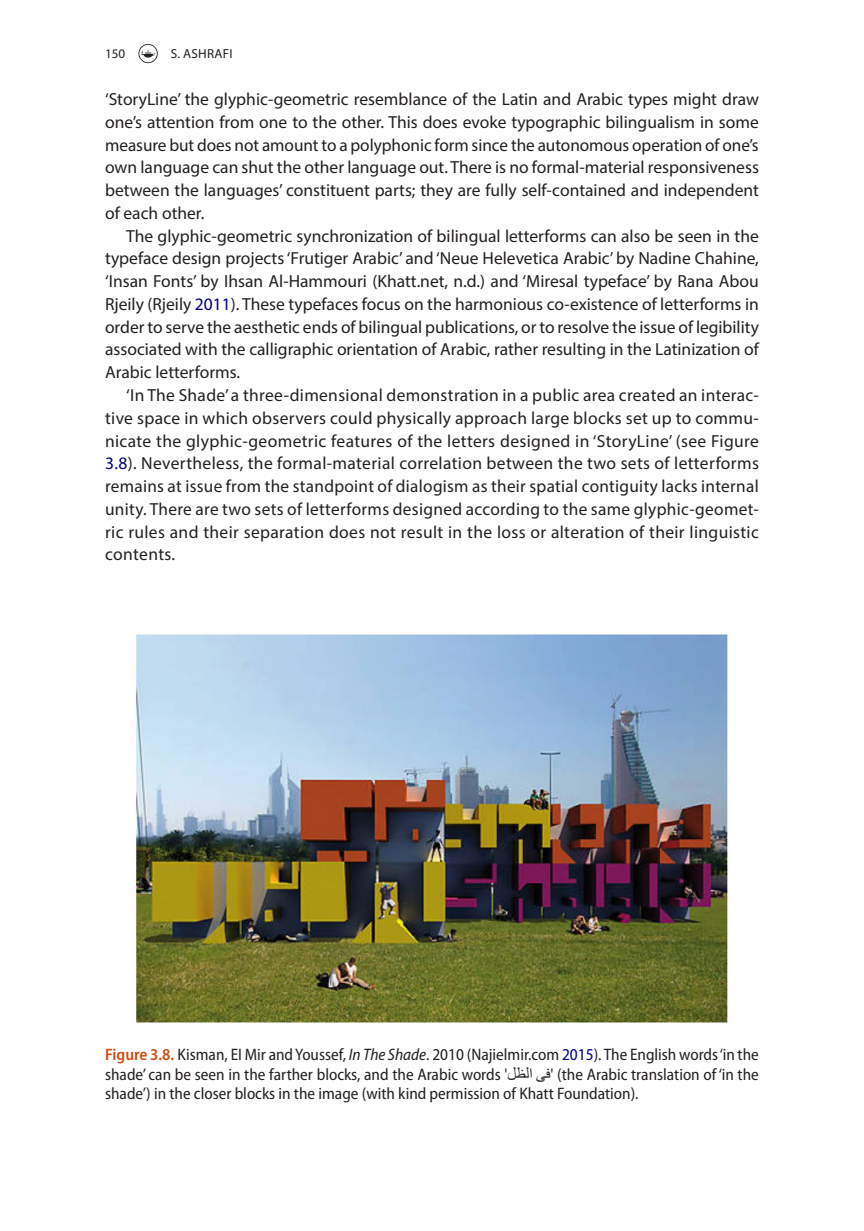
<style>
.page{position:relative;width:864px;height:1231px;background:#fff}
.page>*{position:absolute;margin:0;border:0;box-sizing:border-box;transform-origin:0 0}
.t1{font:17.5px/22.8px "Myriad Pro";color:#231f20;text-align:justify}
.t2{font:semi-condensed 16.62px/19.2px "Myriad Pro";color:#231f20;text-align:justify}
.t3{font:13.12px "Myriad Pro";letter-spacing:.01em;color:#231f20}
.s1{color:#000080}
.s2{font-weight:600;color:#cc4e12}
.s3{font-style:italic}
.s4{font-family:"Times New Roman PSMT unicode";font-stretch:normal}
</style>
<div class="page">
<svg style="left:138px;top:44px;width:20px;height:19px"></svg>
<img style="left:135px;top:634px;width:593px;height:389px">
<p class="t3" style="left:105px;top:45px;width:22px">150</p>
<p class="t3" style="left:171px;top:45px;width:51px">S. Ash rafi</p>
<p class="t1" style="left:105px;top:87px;width:655px">‘StoryLine’ the glyphic-geometric resemblance of the Latin and Arabic types might draw one’s attention from one to the other. This does evoke typographic bilingualism in some measure but does not amount to a polyphonic form since the autonomous operation of one’s own language can shut the other language out. There is no formal-material responsiveness between the languages’ constituent parts; they are fully self-contained and independent of each other.</p>
<p class="t1" style="left:105px;top:224px;width:655px;text-indent:21px">The glyphic-geometric synchronization of bilingual letterforms can also be seen in the typeface design projects ‘Frutiger Arabic’ and ‘Neue Helevetica Arabic’ by Nadine Chahine, ‘Insan Fonts’ by Ihsan Al-Hammouri (Khatt.net, n.d.) and ‘Miresal typeface’ by Rana Abou Rjeily (Rjeily <span class="s1">2011</span>). These typefaces focus on the harmonious co-existence of letterforms in order to serve the aesthetic ends of bilingual publications, or to resolve the issue of legibility associated with the calligraphic orientation of Arabic, rather resulting in the Latinization of Arabic letterforms.</p>
<p class="t1" style="left:105px;top:383px;width:655px;text-indent:21px">‘In The Shade’ a three-dimensional demonstration in a public area created an interac&shy;tive space in which observers could physically approach large blocks set up to commu&shy;nicate the glyphic-geometric features of the letters designed in ‘StoryLine’ (see Figure <span class="s1">3.8</span>). Nevertheless, the formal-material correlation between the two sets of letterforms remains at issue from the standpoint of dialogism as their spatial contiguity lacks internal unity. There are two sets of letterforms designed according to the same glyphic-geomet&shy;ric rules and their separation does not result in the loss or alteration of their linguistic contents.</p>
<p class="t2" style="left:105px;top:1045px;width:655px"><span class="s2">Figure 3.8.</span> Kisman, EI Mir and Youssef, <span class="s3">In The Shade</span>. 2010 (Najielmir.com <span class="s1">2015</span>). The English words ‘in the shade’ can be seen in the farther blocks, and the Arabic words ' <span class="s4">ا لظل فی</span> )' the Arabic translation of ‘in the shade’) in the closer blocks in the image (with kind permission of Khatt Foundation).</p>
</div>
